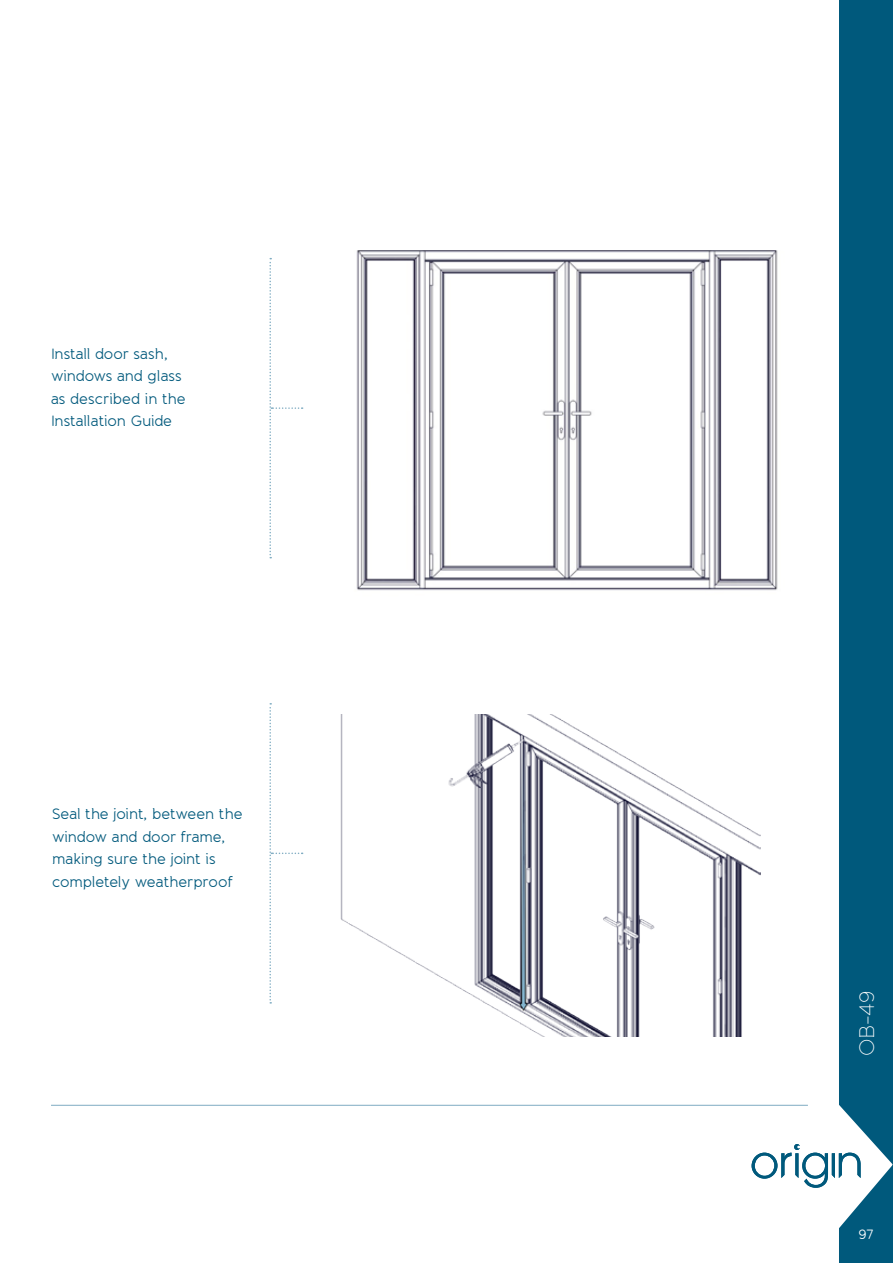
<style>
.page{position:relative;width:893px;height:1263px;background:#fff}
.page>*{position:absolute;margin:0;border:0;box-sizing:border-box;transform-origin:0 0}
.t1{font:200 21px "Banda";color:#fff}
.t2{font:15px/22.5px "Banda";letter-spacing:-.015em;color:#00597c}
.t3{font:13.5px "Banda";color:#fff}
</style>
<div class="page">
<div style="left:839px;top:0;width:54px;height:1144px;background:#00597c"></div>
<svg style="left:752px;top:1144px;width:141px;height:119px"></svg>
<hr style="left:51px;top:1105px;width:757px;height:1px;background:#7facc2">
<svg style="left:269px;top:258px;width:34px;height:300px"></svg>
<svg style="left:269px;top:703px;width:34px;height:300px"></svg>
<img style="left:356px;top:251px;width:422px;height:340px">
<img style="left:340px;top:714px;width:421px;height:322px">
<p class="t2" style="left:51px;top:342px;width:136px">Install door sash, windows and glass as described in the<br>Installation Guide</p>
<p class="t2" style="left:52px;top:803px;width:192px">Seal the joint, between the window and door frame, making sure the joint is completely weatherproof</p>
<h1 class="t1" style="left:854px;top:1056px;width:66px;rotate:-90deg">OB-49</h1>
<p class="t3" style="left:858px;top:1225px;width:17px">97</p>
</div>
